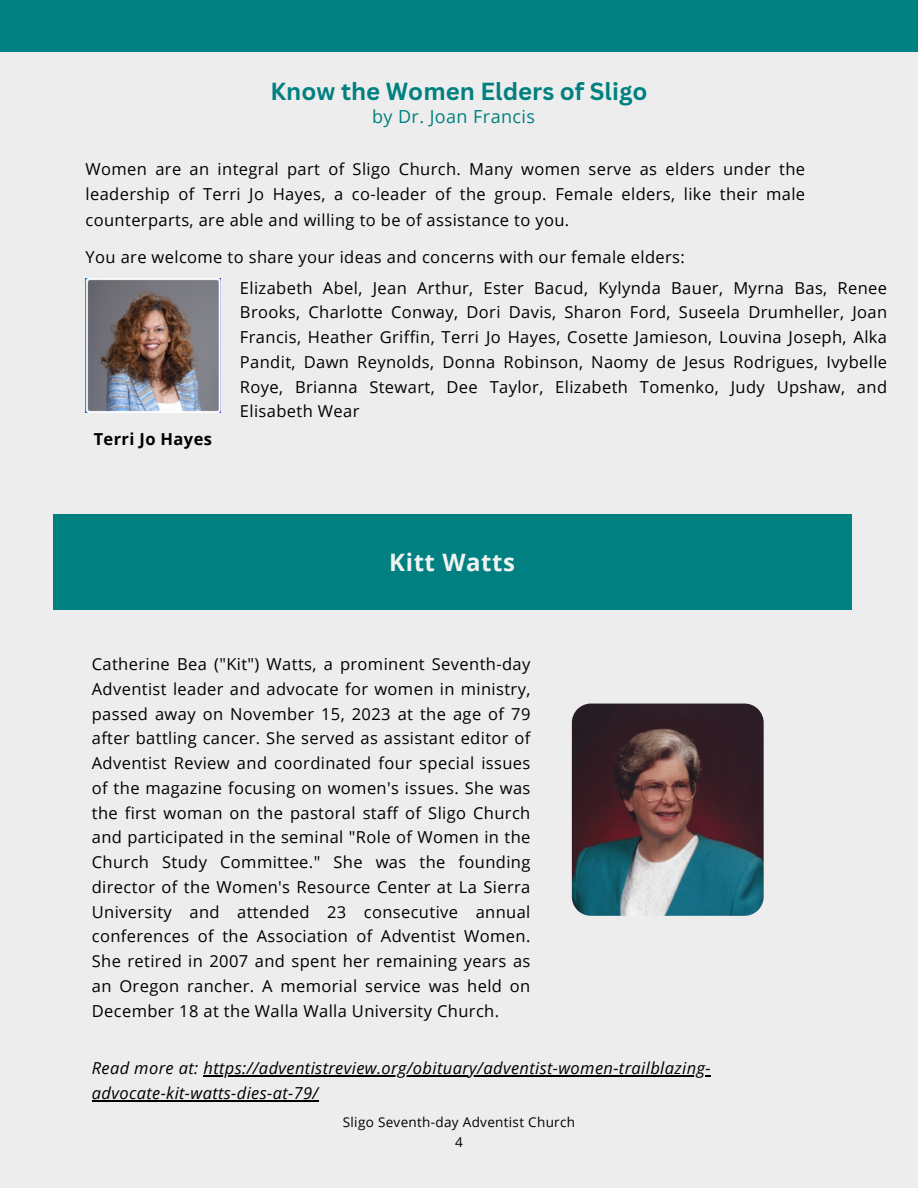
<style>
.page{position:relative;width:918px;height:1188px;background:#ededed}
.page>*{position:absolute;margin:0;border:0;box-sizing:border-box;transform-origin:0 0}
.t1{font:700 24px "Canva Sans";color:#008080}
.t2{font:700 24px "Open Sans";letter-spacing:.025em;color:#f2f2f2}
.t3{font:18px "Open Sans";letter-spacing:.025em;color:#008080}
.t4{font:16.5px/24.8px "Open Sans";letter-spacing:.025em;color:#000;text-align:justify}
.t5{font:italic 16.5px/24.8px "Open Sans";letter-spacing:.025em;color:#000}
.t6{font:700 16.5px "Open Sans";letter-spacing:.025em;color:#000}
.t7{font:13.5px "Open Sans";letter-spacing:.025em;color:#000}
</style>
<div class="page">
<div style="left:0;top:0;width:918px;height:52px;background:#008080"></div>
<img style="left:86px;top:279px;width:135px;height:134px">
<img style="left:572px;top:704px;width:192px;height:212px">
<div style="left:53px;top:514px;width:798px;height:96px;background:#008080"></div>
<hr style="left:203px;top:1076px;width:508px;height:1px;background:#000">
<hr style="left:92px;top:1100px;width:227px;height:1px;background:#000">
<p class="t1" style="left:270px;top:75px;width:379px">Know the Women Elders of Sligo</p>
<p class="t3" style="left:372px;top:103px;width:164px">by Dr. Joan Francis</p>
<p class="t4" style="left:86px;top:156px;width:721px;line-height:25.7px">Women are an integral part of Sligo Church. Many women serve as elders under the leadership of Terri Jo Hayes, a co-leader of the group. Female elders, like their male counterparts, are able and willing to be of assistance to you.</p>
<p class="t4" style="left:86px;top:244px;width:601px">You are welcome to share your ideas and concerns with our female elders:</p>
<p class="t6" style="left:94px;top:427px;width:120px">Terri Jo Hayes</p>
<p class="t4" style="left:240px;top:275px;width:649px">Elizabeth Abel, Jean Arthur, Ester Bacud, Kylynda Bauer, Myrna Bas, Renee Brooks, Charlotte Conway, Dori Davis, Sharon Ford, Suseela Drumheller, Joan Francis, Heather Griffin, Terri Jo Hayes, Cosette Jamieson, Louvina Joseph, Alka Pandit, Dawn Reynolds, Donna Robinson, Naomy de Jesus Rodrigues, Ivybelle Roye, Brianna Stewart, Dee Taylor, Elizabeth Tomenko, Judy Upshaw, and Elisabeth Wear</p>
<p class="t2" style="left:389px;top:545px;width:127px">Kitt Watts</p>
<p class="t4" style="left:92px;top:651px;width:440px">Catherine Bea ("Kit") Watts, a prominent Seventh-day Adventist leader and advocate for women in ministry, passed away on November 15, 2023 at the age of 79 after battling cancer. She served as assistant editor of Adventist Review and coordinated four special issues of the magazine focusing on women's issues. She was the first woman on the pastoral staff of Sligo Church and participated in the seminal "Role of Women in the Church Study Committee." She was the founding director of the Women's Resource Center at La Sierra University and attended 23 consecutive annual conferences of the Association of Adventist Women.<br>She retired in 2007 and spent her remaining years as an Oregon rancher. A memorial service was held on December 18 at the Walla Walla University Church.</p>
<p class="t5" style="left:92px;top:1056px;width:620px">Read more at: https://adventistreview.org/obituary/adventist-women-trailblazing&shy;advocate-kit-watts-dies-at-79/</p>
<p class="t7" style="left:343px;top:1112px;width:234px">Sligo Seventh-day Adventist Church</p>
<p class="t7" style="left:455px;top:1133px;width:9px">4</p>
</div>
